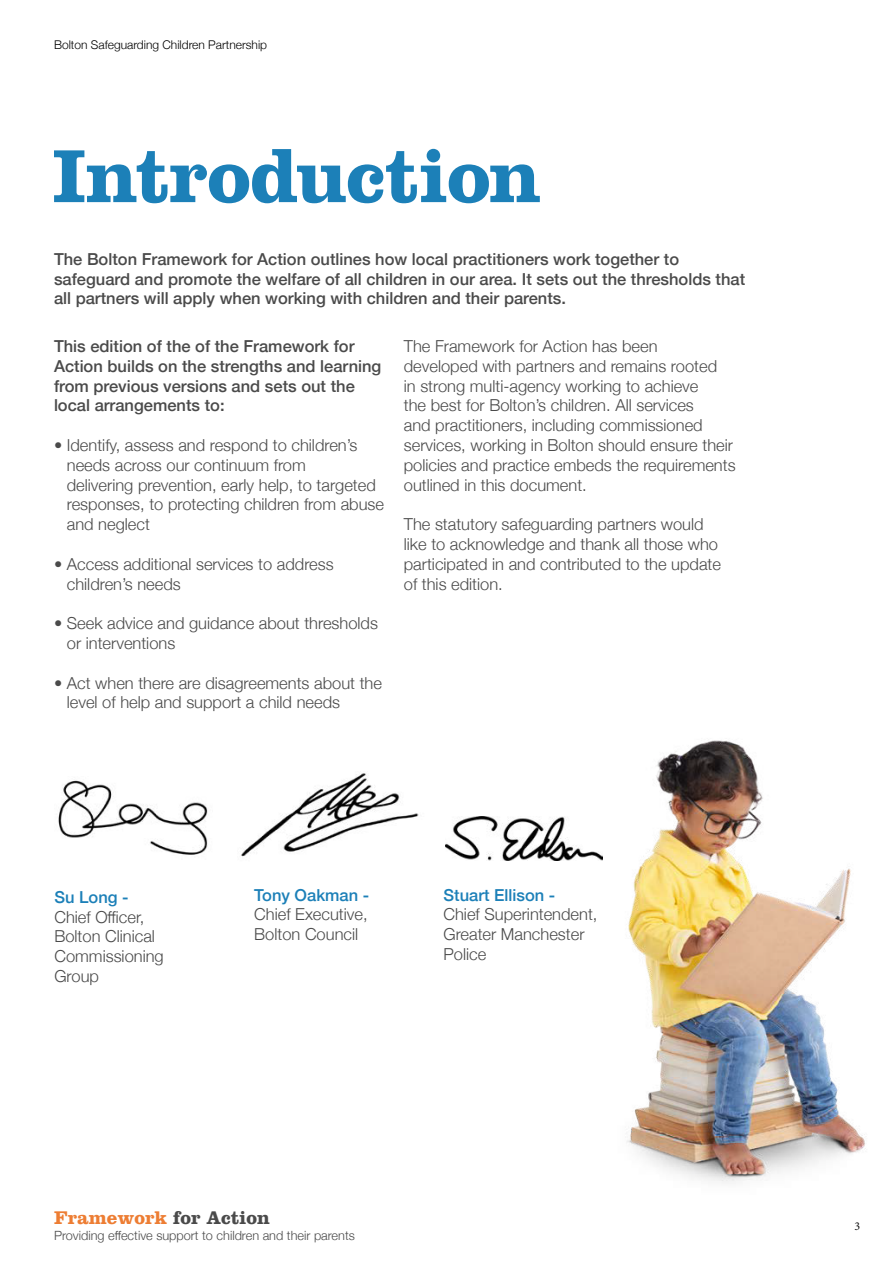
<style>
.page{position:relative;width:893px;height:1263px;background:#fff}
.page>*{position:absolute;margin:0;border:0;box-sizing:border-box;transform-origin:0 0}
.t1{font:700 19.05px "Clarendon";color:#ed7d33}
.t2{font:300 16.5px/19.8px "Helvetica Neue";color:#4a4a4a}
.t3{font:500 16.5px/19.8px "Helvetica Neue";color:#4a4a4a}
.t4{font:500 16.5px "Helvetica Neue";color:#1c80b8}
.t5{font:300 12.75px "Helvetica Neue";color:#4a4a4a}
.t6{font:300 12px "Helvetica Neue";color:#000}
.t7{font:12px "Minion Pro";color:#141313}
.s1{font-weight:500;color:#1c80b8}
.s2{color:#4a4a4a}
</style>
<div class="page">
<img style="left:552px;top:740px;width:314px;height:443px">
<svg style="left:54px;top:149px;width:486px;height:54px"></svg>
<img style="left:58px;top:780px;width:150px;height:75px">
<img style="left:241px;top:773px;width:178px;height:84px">
<img style="left:445px;top:816px;width:158px;height:44px">
<p class="t6" style="left:54px;top:35px;width:215px">Bolton Safeguarding Children Partnership</p>
<p class="t3" style="left:54px;top:248px;width:693px">The Bolton Framework for Action outlines how local practitioners work together to safeguard and promote the welfare of all children in our area. It sets out the thresholds that all partners will apply when working with children and their parents.</p>
<p class="t3" style="left:54px;top:335px;width:329px">This edition of the of the Framework for Action builds on the strengths and learning from previous versions and sets out the local arrangements to:</p>
<p class="t2" style="left:67px;top:434px;width:319px;text-indent:-13px">• Identify, assess and respond to children’s needs across our continuum from<br>delivering prevention, early help, to targeted responses, to protecting children from abuse and neglect</p>
<p class="t2" style="left:67px;top:553px;width:268px;text-indent:-13px">• Access additional services to address children’s needs</p>
<p class="t2" style="left:67px;top:612px;width:313px;text-indent:-13px">• Seek advice and guidance about thresholds or interventions</p>
<p class="t2" style="left:67px;top:672px;width:317px;text-indent:-13px">• Act when there are disagreements about the level of help and support a child needs</p>
<p class="t2" style="left:404px;top:335px;width:333px">The Framework for Action has been developed with partners and remains rooted<br>in strong multi-agency working to achieve<br>the best for Bolton’s children. All services<br>and practitioners, including commissioned services, working in Bolton should ensure their policies and practice embeds the requirements outlined in this document.</p>
<p class="t2" style="left:404px;top:513px;width:319px">The statutory safeguarding partners would like to acknowledge and thank all those who participated in and contributed to the update of this edition.</p>
<p class="t4" style="left:54px;top:883px;width:76px">Su Long -</p>
<p class="t2" style="left:54px;top:905px;width:91px">Chief Officer,</p>
<p class="t2" style="left:54px;top:925px;width:111px">Bolton Clinical<br>Commissioning<br>Group</p>
<p class="t2" style="left:254px;top:884px;width:116px"><span class="s1">Tony Oakman -<br></span>Chief Executive,</p>
<p class="t2" style="left:254px;top:923px;width:105px">Bolton Council</p>
<p class="t4" style="left:443px;top:881px;width:113px">Stuart Ellison -</p>
<p class="t2" style="left:443px;top:903px;width:156px">Chief Superintendent,</p>
<p class="t2" style="left:443px;top:923px;width:143px">Greater Manchester<br>Police</p>
<p class="t1" style="left:54px;top:1206px;width:217px">Framework <span class="s2">for Action</span></p>
<p class="t5" style="left:54px;top:1225px;width:302px">Providing effective support to children and their parents</p>
<p class="t7" style="left:854px;top:1218px;width:7px">3</p>
</div>
